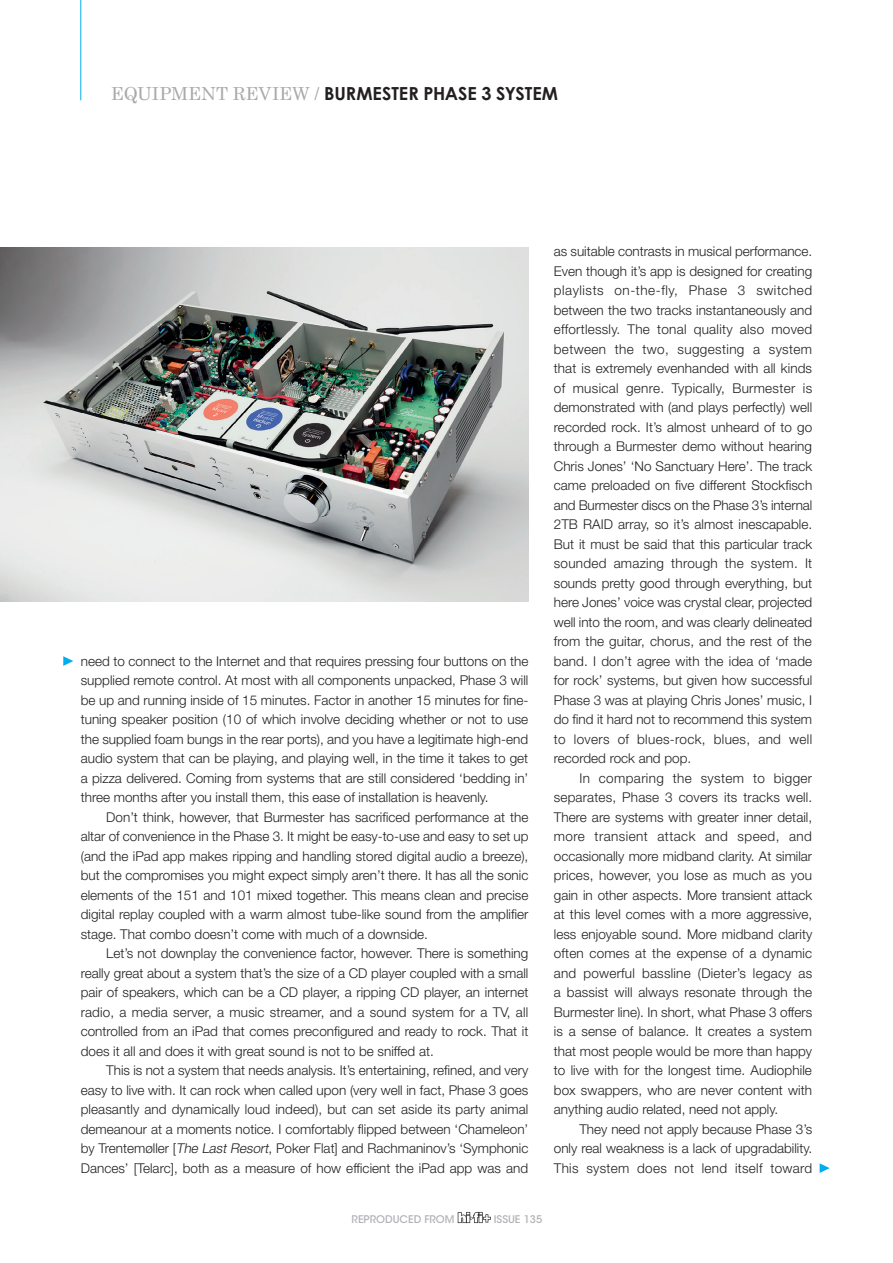
<style>
.page{position:relative;width:893px;height:1263px;background:#fff}
.page>*{position:absolute;margin:0;border:0;box-sizing:border-box;transform-origin:0 0}
.t1{font:700 18px "Century Gothic";letter-spacing:-.01em;color:#231f20}
.t2{font:300 13.5px/19.5px "Helvetica Neue LT Std";color:#231f20;text-align:justify}
.t3{font:500 10.5px "ITC Avant Garde Std";color:#b2b3b7}
.s1{font-family:"Century Schoolbook";font-weight:400;color:#a8a9ad}
.s2{font-style:italic}
</style>
<div class="page">
<img style="left:0;top:247px;width:528px;height:354px">
<svg style="left:63px;top:656px;width:10px;height:10px"></svg>
<svg style="left:820px;top:1163px;width:10px;height:10px"></svg>
<svg style="left:458px;top:1212px;width:33px;height:11px"></svg>
<hr style="left:80px;top:0;width:1px;height:100px;background:#00aeef">
<h1 class="t1" style="left:111px;top:82px;width:449px"><span class="s1">EQUIPMENT REVIEW /</span> BURMESTER PHASE 3 SYSTEM</h1>
<p class="t2" style="left:81px;top:651px;width:449px">need to connect to the Internet and that requires pressing four buttons on the supplied remote control. At most with all components unpacked, Phase 3 will be up and running inside of 15 minutes. Factor in another 15 minutes for fine&shy;tuning speaker position (10 of which involve deciding whether or not to use the supplied foam bungs in the rear ports), and you have a legitimate high-end audio system that can be playing, and playing well, in the time it takes to get a pizza delivered. Coming from systems that are still considered ‘bedding in’ three months after you install them, this ease of installation is heavenly.</p>
<p class="t2" style="left:81px;top:807px;width:449px;text-indent:26px">Don’t think, however, that Burmester has sacrificed performance at the altar of convenience in the Phase 3. It might be easy-to-use and easy to set up (and the iPad app makes ripping and handling stored digital audio a breeze), but the compromises you might expect simply aren’t there. It has all the sonic elements of the 151 and 101 mixed together. This means clean and precise digital replay coupled with a warm almost tube-like sound from the amplifier stage. That combo doesn’t come with much of a downside.</p>
<p class="t2" style="left:81px;top:943px;width:449px;text-indent:26px">Let’s not downplay the convenience factor, however. There is something really great about a system that’s the size of a CD player coupled with a small pair of speakers, which can be a CD player, a ripping CD player, an internet radio, a media server, a music streamer, and a sound system for a TV, all controlled from an iPad that comes preconfigured and ready to rock. That it does it all and does it with great sound is not to be sniffed at.</p>
<p class="t2" style="left:81px;top:1060px;width:449px;text-indent:26px">This is not a system that needs analysis. It’s entertaining, refined, and very easy to live with. It can rock when called upon (very well in fact, Phase 3 goes pleasantly and dynamically loud indeed), but can set aside its party animal demeanour at a moments notice. I comfortably flipped between ‘Chameleon’ by Trentemøller [<span class="s2">The Last Resort</span>, Poker Flat] and Rachmaninov’s ‘Symphonic Dances’ [Telarc], both as a measure of how efficient the iPad app was and</p>
<p class="t2" style="left:554px;top:241px;width:260px">as suitable contrasts in musical performance.<br>Even though it’s app is designed for creating playlists on-the-fly, Phase 3 switched between the two tracks instantaneously and effortlessly. The tonal quality also moved between the two, suggesting a system that is extremely evenhanded with all kinds of musical genre. Typically, Burmester is demonstrated with (and plays perfectly) well recorded rock. It’s almost unheard of to go through a Burmester demo without hearing Chris Jones’ ‘No Sanctuary Here’. The track came preloaded on five different Stockfisch and Burmester discs on the Phase 3’s internal 2TB RAID array, so it’s almost inescapable.<br>But it must be said that this particular track sounded amazing through the system. It sounds pretty good through everything, but here Jones’ voice was crystal clear, projected well into the room, and was clearly delineated from the guitar, chorus, and the rest of the band. I don’t agree with the idea of ‘made for rock’ systems, but given how successful Phase 3 was at playing Chris Jones’ music, I do find it hard not to recommend this system to lovers of blues-rock, blues, and well recorded rock and pop.</p>
<p class="t2" style="left:554px;top:768px;width:260px;text-indent:26px">In comparing the system to bigger separates, Phase 3 covers its tracks well.<br>There are systems with greater inner detail, more transient attack and speed, and occasionally more midband clarity. At similar prices, however, you lose as much as you gain in other aspects. More transient attack at this level comes with a more aggressive, less enjoyable sound. More midband clarity often comes at the expense of a dynamic and powerful bassline (Dieter’s legacy as a bassist will always resonate through the Burmester line). In short, what Phase 3 offers is a sense of balance. It creates a system that most people would be more than happy to live with for the longest time. Audiophile box swappers, who are never content with anything audio related, need not apply.</p>
<p class="t2" style="left:554px;top:1119px;width:260px;text-indent:26px">They need not apply because Phase 3’s only real weakness is a lack of upgradability.<br>This system does not lend itself toward</p>
<p class="t3" style="left:352px;top:1213px;width:104px">REPRODUCED FROM</p>
<p class="t3" style="left:494px;top:1213px;width:50px">ISSUE 135</p>
</div>
